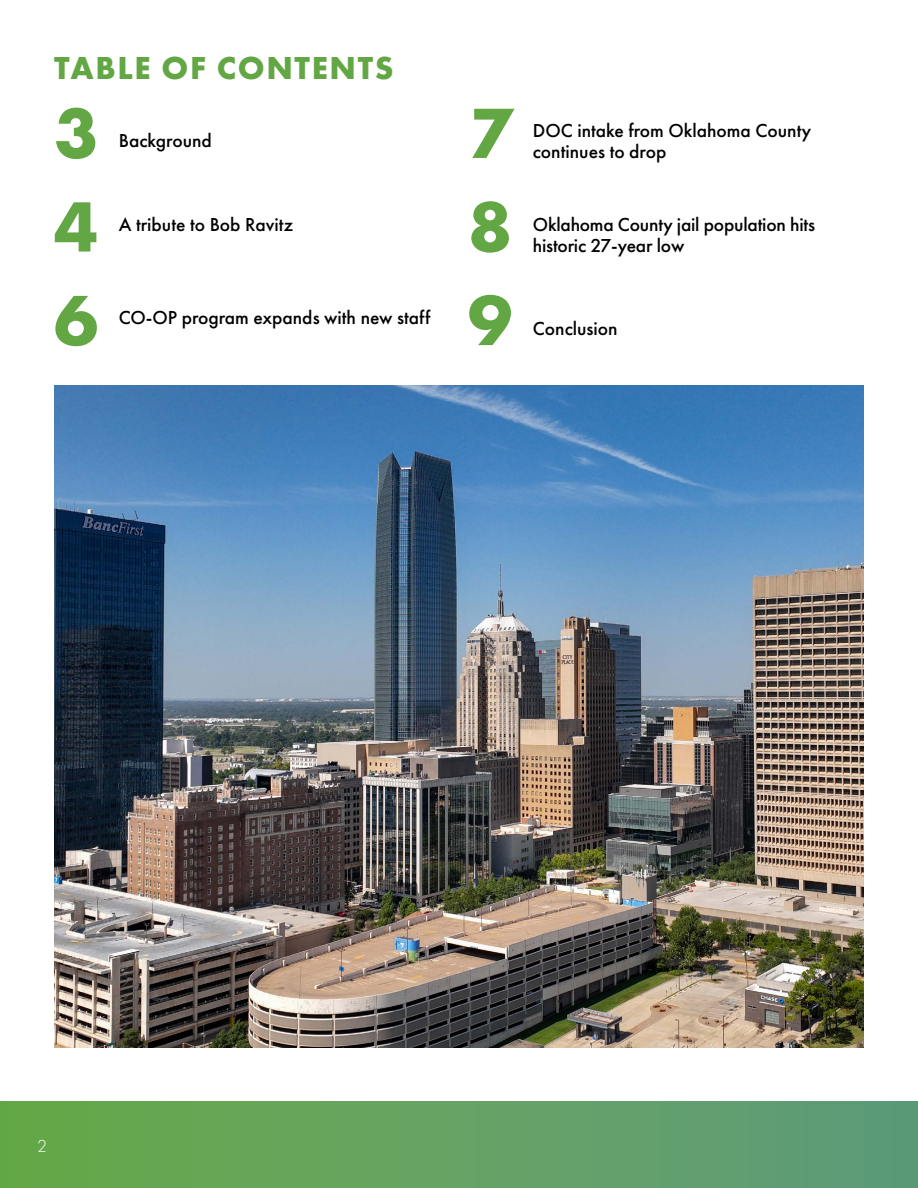
<style>
.page{position:relative;width:918px;height:1188px;background:#fff}
.page>*{position:absolute;margin:0;border:0;box-sizing:border-box;transform-origin:0 0}
.t1{font:700 73.8px "Futura PT";color:#62a744}
.t2{font:700 33px "Futura PT";letter-spacing:.05em;color:#62a744}
.t3{font:500 19.5px/21px "Futura PT";color:#000}
.t4{font:300 18px "Futura PT";color:#fff}
</style>
<div class="page">
<img style="left:54px;top:386px;width:810px;height:662px">
<div style="left:0;top:1102px;width:918px;height:86px;background:linear-gradient(to right,#68a949,#5f9b7b)"></div>
<h2 class="t2" style="left:54px;top:47px;width:341px">TABLE OF CONTENTS</h2>
<h1 class="t1" style="left:54px;top:86px;width:46px">3</h1>
<p class="t3" style="left:119px;top:130px;width:95px">Background</p>
<h1 class="t1" style="left:54px;top:179px;width:46px">4</h1>
<h1 class="t1" style="left:54px;top:273px;width:46px">6</h1>
<p class="t3" style="left:119px;top:214px;width:176px">A tribute to Bob Ravitz</p>
<p class="t3" style="left:119px;top:307px;width:313px">CO-OP program expands with new staff</p>
<h1 class="t1" style="left:468px;top:86px;width:46px">7</h1>
<h1 class="t1" style="left:468px;top:179px;width:46px">8</h1>
<h1 class="t1" style="left:468px;top:273px;width:46px">9</h1>
<p class="t3" style="left:533px;top:120px;width:280px">DOC intake from Oklahoma County continues to drop</p>
<p class="t3" style="left:533px;top:214px;width:284px">Oklahoma County jail population hits historic 27-year low</p>
<p class="t3" style="left:533px;top:318px;width:86px">Conclusion</p>
<p class="t4" style="left:37px;top:1135px;width:11px">2</p>
</div>
